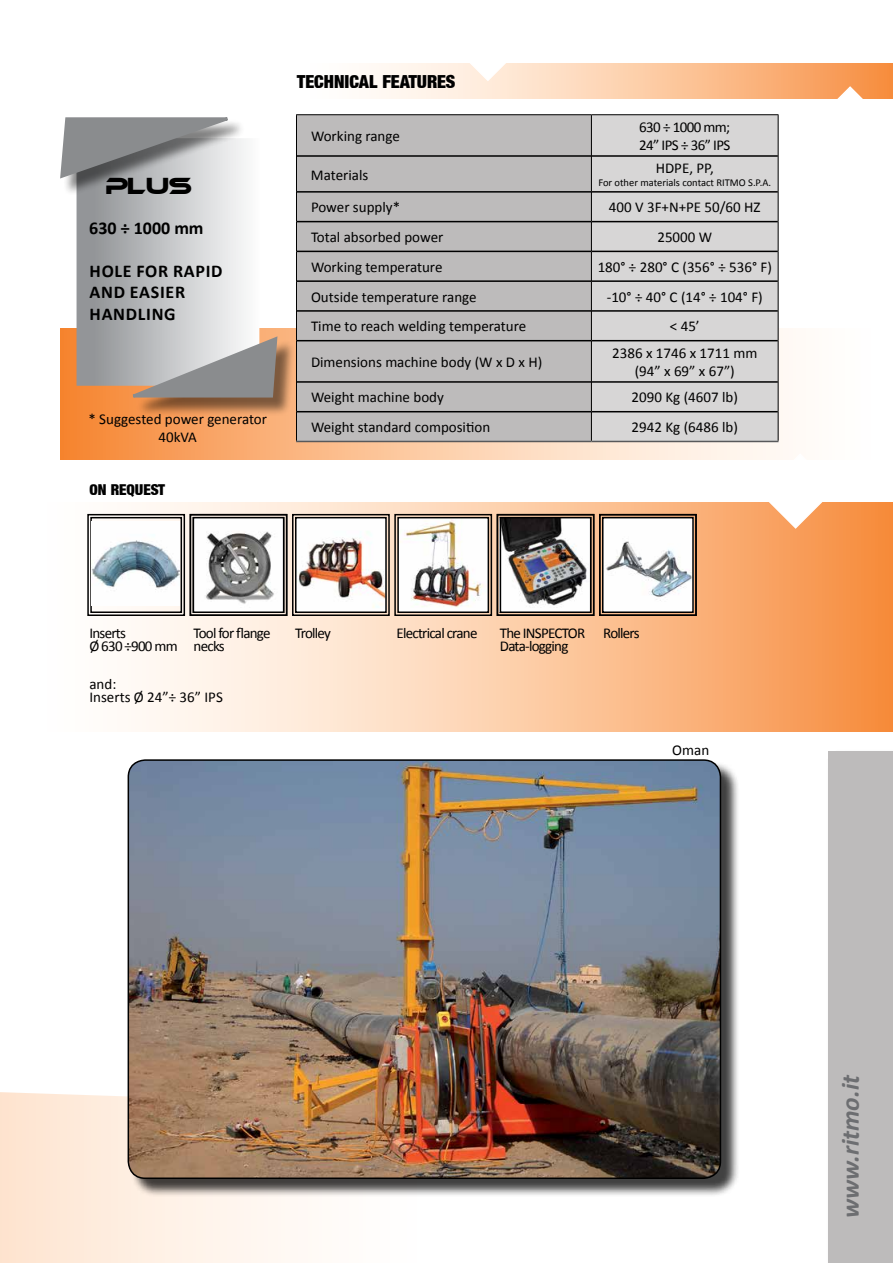
<style>
.page{position:relative;width:893px;height:1263px;background:#fff}
.page>*{position:absolute;margin:0;border:0;box-sizing:border-box;transform-origin:0 0}
.t1{font:italic 700 25.5px "Calibri";color:#6d6e71}
.t2{font:22.5px "Ethnocentric";color:#000}
.t3{font:700 18px/21.6px "Calibri";letter-spacing:.04em;color:#000}
.t4{font:18px "Basic Sans Heavy SF Bold";color:#000}
.t5{font:700 18px "Calibri";color:#000}
.t6{font:15px/18px "Calibri";color:#000;text-align:center}
.t7{font:15px/13.5px "Calibri";letter-spacing:-.05em;color:#000}
.t8{font:15px/18px "Calibri";letter-spacing:-.04em;color:#000}
.t9{font:15px "Basic Sans Heavy SF Bold";color:#000}
.t10{font:15px "Calibri";letter-spacing:-.055em;color:#000}
.t11{font:10.5px "Calibri";color:#000}
</style>
<div class="page">
<svg style="left:60px;top:328px;width:729px;height:131px;background:#f9b480"></svg>
<svg style="left:135px;top:502px;width:758px;height:229px;background:#fbc398"></svg>
<svg style="left:759px;top:452px;width:78px;height:78px"></svg>
<svg style="left:0;top:1080px;width:298px;height:183px"></svg>
<svg style="left:371px;top:64px;width:522px;height:35px;background:#fccca7"></svg>
<div style="left:826px;top:749px;width:67px;height:514px;background:#000;opacity:.5"></div>
<div style="left:829px;top:751px;width:64px;height:512px;background:#bdbbbb"></div>
<svg style="left:451px;top:63px;width:78px;height:19px"></svg>
<svg style="left:809px;top:85px;width:78px;height:14px"></svg>
<img style="left:87px;top:513px;width:610px;height:104px">
<div style="left:500px;top:517px;width:91px;height:96px;border:1px solid #000"></div>
<svg style="left:77px;top:196px;width:182px;height:190px;background:#bfc1c3"></svg>
<div style="left:136px;top:340px;width:159px;height:76px;background:#000;opacity:.5"></div>
<svg style="left:129px;top:334px;width:150px;height:66px;background:#aba8a5"></svg>
<div style="left:63px;top:120px;width:183px;height:76px;background:#000;opacity:.5"></div>
<svg style="left:60px;top:117px;width:171px;height:64px;background:#9b9d9e"></svg>
<div style="left:130px;top:761px;width:610px;height:436px;background:#000;opacity:.75"></div>
<img style="left:128px;top:760px;width:592px;height:418px">
<div style="left:128px;top:759px;width:593px;height:420px;border:2px solid #000;border-radius:17px"></div>
<div style="left:297px;top:115px;width:294px;height:326px;background:#bdbbbb"></div>
<div style="left:592px;top:115px;width:186px;height:326px;background:#d7d6d6"></div>
<hr style="left:297px;top:155px;width:294px;height:2px;background:#000">
<hr style="left:592px;top:155px;width:186px;height:2px;background:#000">
<hr style="left:297px;top:191px;width:294px;height:2px;background:#000">
<hr style="left:592px;top:191px;width:186px;height:2px;background:#000">
<hr style="left:297px;top:221px;width:294px;height:1px;background:#000">
<hr style="left:592px;top:221px;width:186px;height:1px;background:#000">
<hr style="left:297px;top:251px;width:294px;height:1px;background:#000">
<hr style="left:592px;top:251px;width:186px;height:1px;background:#000">
<hr style="left:297px;top:280px;width:294px;height:2px;background:#000">
<hr style="left:592px;top:280px;width:186px;height:2px;background:#000">
<hr style="left:297px;top:310px;width:294px;height:2px;background:#000">
<hr style="left:592px;top:310px;width:186px;height:2px;background:#000">
<hr style="left:297px;top:340px;width:294px;height:1px;background:#000">
<hr style="left:592px;top:340px;width:186px;height:1px;background:#000">
<hr style="left:296px;top:441px;width:295px;height:1px;background:#58595b">
<hr style="left:591px;top:441px;width:187px;height:1px;background:#58595b">
<hr style="left:297px;top:381px;width:294px;height:2px;background:#000">
<hr style="left:592px;top:381px;width:186px;height:2px;background:#000">
<hr style="left:297px;top:411px;width:294px;height:1px;background:#000">
<hr style="left:592px;top:411px;width:186px;height:1px;background:#000">
<hr style="left:296px;top:114px;width:295px;height:1px;background:#000">
<hr style="left:296px;top:115px;width:1px;height:41px;background:#000">
<hr style="left:591px;top:114px;width:187px;height:1px;background:#000">
<hr style="left:591px;top:115px;width:1px;height:41px;background:#000">
<hr style="left:778px;top:115px;width:1px;height:41px;background:#000">
<hr style="left:296px;top:156px;width:1px;height:36px;background:#000">
<hr style="left:591px;top:156px;width:1px;height:36px;background:#000">
<hr style="left:778px;top:156px;width:1px;height:36px;background:#000">
<hr style="left:296px;top:192px;width:1px;height:30px;background:#000">
<hr style="left:591px;top:192px;width:1px;height:30px;background:#000">
<hr style="left:778px;top:192px;width:1px;height:30px;background:#000">
<svg style="left:296px;top:222px;width:1px;height:29px"></svg>
<svg style="left:591px;top:222px;width:1px;height:29px"></svg>
<svg style="left:778px;top:222px;width:1px;height:29px"></svg>
<hr style="left:296px;top:251px;width:1px;height:30px;background:#000">
<hr style="left:591px;top:251px;width:1px;height:30px;background:#000">
<hr style="left:778px;top:251px;width:1px;height:30px;background:#000">
<hr style="left:296px;top:281px;width:1px;height:30px;background:#000">
<hr style="left:591px;top:281px;width:1px;height:30px;background:#000">
<hr style="left:778px;top:281px;width:1px;height:30px;background:#000">
<hr style="left:296px;top:311px;width:1px;height:30px;background:#000">
<hr style="left:591px;top:311px;width:1px;height:30px;background:#000">
<hr style="left:778px;top:311px;width:1px;height:30px;background:#000">
<hr style="left:296px;top:341px;width:1px;height:41px;background:#000">
<hr style="left:591px;top:341px;width:1px;height:41px;background:#000">
<hr style="left:778px;top:341px;width:1px;height:41px;background:#000">
<hr style="left:296px;top:382px;width:1px;height:30px;background:#000">
<hr style="left:591px;top:382px;width:1px;height:30px;background:#000">
<hr style="left:778px;top:382px;width:1px;height:30px;background:#000">
<svg style="left:296px;top:412px;width:1px;height:29px"></svg>
<svg style="left:591px;top:412px;width:1px;height:29px"></svg>
<svg style="left:778px;top:412px;width:1px;height:29px"></svg>
<h2 class="t2" style="left:106px;top:174px;width:87px">PLUS</h2>
<p class="t5" style="left:89px;top:216px;width:116px">630 ÷ 1000 mm</p>
<p class="t3" style="left:90px;top:259px;width:134px">HOLE FOR RAPID<br>AND EASIER<br>HANDLING</p>
<p class="t6" style="left:88px;top:409px;width:180px">* Suggested power generator<br>40kVA</p>
<p class="t9" style="left:89px;top:481px;width:77px">ON REQUEST</p>
<p class="t4" style="left:297px;top:72px;width:160px">TECHNICAL FEATURES</p>
<p class="t6" style="left:311px;top:126px;width:90px">Working range</p>
<p class="t8" style="left:639px;top:117px;width:93px">630 ÷ 1000 mm;<br>24” IPS ÷ 36” IPS</p>
<p class="t6" style="left:311px;top:165px;width:59px">Materials</p>
<p class="t6" style="left:656px;top:159px;width:60px">HDPE, PP,</p>
<p class="t11" style="left:598px;top:176px;width:174px">For other materials contact RITMO S.P.A.</p>
<p class="t6" style="left:311px;top:198px;width:91px">Power supply*</p>
<p class="t6" style="left:609px;top:198px;width:153px">400 V 3F+N+PE 50/60 HZ</p>
<p class="t6" style="left:311px;top:227px;width:134px">Total absorbed power</p>
<p class="t6" style="left:657px;top:227px;width:56px">25000 W</p>
<p class="t6" style="left:311px;top:257px;width:133px">Working temperature</p>
<p class="t6" style="left:598px;top:257px;width:176px">180° ÷ 280° C (356° ÷ 536° F)</p>
<p class="t6" style="left:311px;top:287px;width:167px">Outside temperature range</p>
<p class="t6" style="left:607px;top:287px;width:158px">-10° ÷ 40° C (14° ÷ 104° F)</p>
<p class="t6" style="left:311px;top:317px;width:217px">Time to reach welding temperature</p>
<p class="t6" style="left:670px;top:317px;width:31px">&lt; 45’</p>
<p class="t6" style="left:311px;top:352px;width:233px">Dimensions machine body (W x D x H)</p>
<p class="t6" style="left:612px;top:343px;width:147px">2386 x 1746 x 1711 mm (94” x 69” x 67”)</p>
<p class="t6" style="left:311px;top:388px;width:134px">Weight machine body</p>
<p class="t6" style="left:632px;top:388px;width:108px">2090 Kg (4607 lb)</p>
<p class="t6" style="left:311px;top:417px;width:181px">Weight standard composition</p>
<p class="t6" style="left:632px;top:417px;width:108px">2942 Kg (6486 lb)</p>
<p class="t7" style="left:89px;top:625px;width:90px">Inserts<br>Ø 630 ÷900 mm</p>
<p class="t7" style="left:194px;top:625px;width:79px">Tool for flange necks</p>
<p class="t10" style="left:295px;top:623px;width:37px">Trolley</p>
<p class="t7" style="left:396px;top:625px;width:83px">Electrical crane</p>
<p class="t7" style="left:500px;top:625px;width:87px">The INSPECTOR<br>Data-logging</p>
<p class="t7" style="left:603px;top:625px;width:38px">Rollers</p>
<p class="t6" style="left:89px;top:676px;width:135px;line-height:13.5px;text-align:left">and:<br>Inserts Ø 24”÷ 36” IPS</p>
<p class="t6" style="left:672px;top:740px;width:38px">Oman</p>
<h1 class="t1" style="left:835px;top:1218px;width:145px;rotate:-90deg">www.ritmo.it</h1>
</div>
